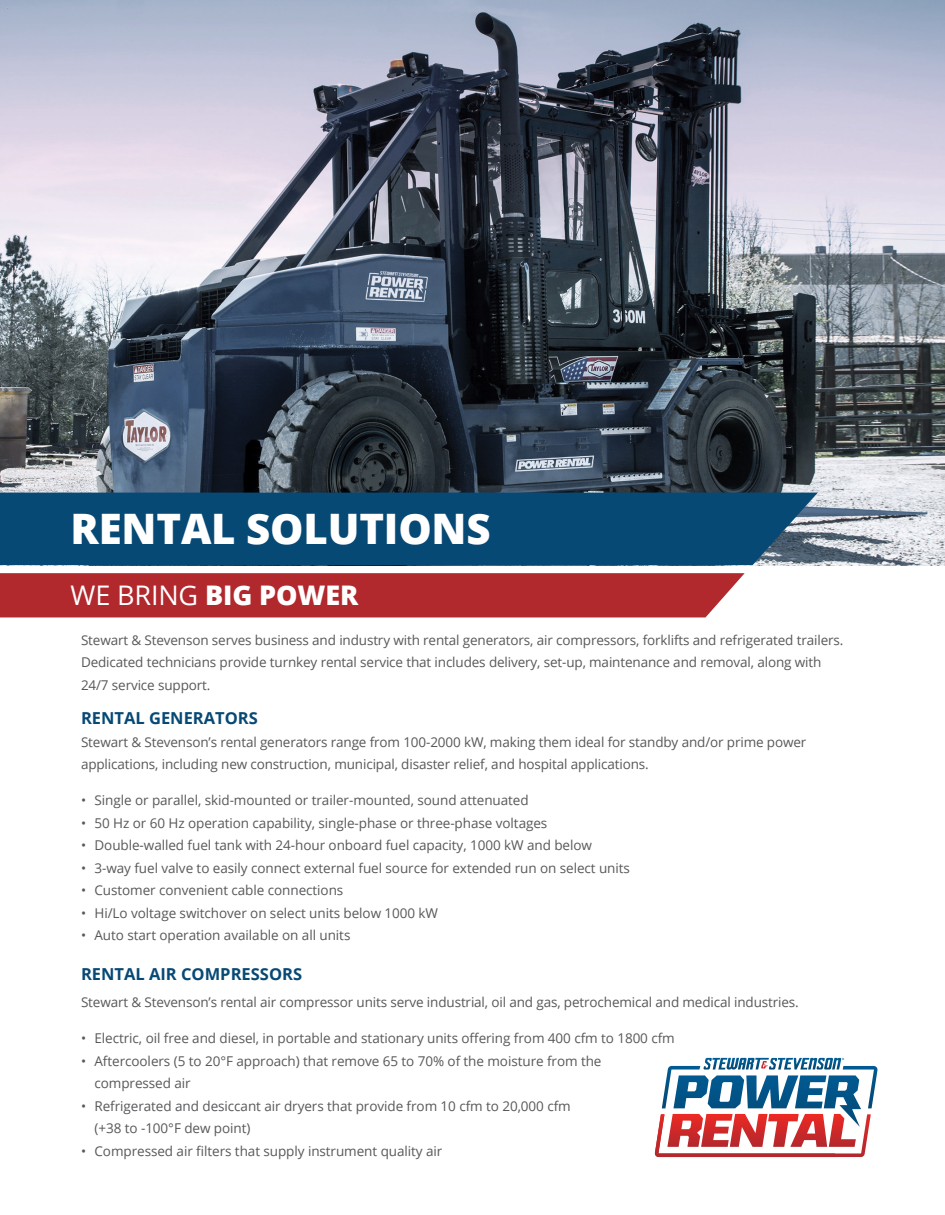
<style>
.page{position:relative;width:945px;height:1215px;background:#fff}
.page>*{position:absolute;margin:0;border:0;box-sizing:border-box;transform-origin:0 0}
.t1{font:800 42px "Open Sans";letter-spacing:-.005em;color:#fff}
.t2{font:800 27px "Open Sans";letter-spacing:-.005em;color:#fff}
.t3{font:700 16.5px "Open Sans";color:#074975}
.t4{font:13.5px/22.5px "Open Sans";letter-spacing:-.005em;color:#57585a}
.s1{font-weight:400}
</style>
<div class="page">
<img style="left:0;top:328px;width:945px;height:237px">
<svg style="left:0;top:273px;width:945px;height:55px;background:#606b77"></svg>
<svg style="left:0;top:131px;width:945px;height:142px;background:#9797a4"></svg>
<svg style="left:0;top:0;width:945px;height:131px;background:#959aae"></svg>
<div style="left:0;top:573px;width:745px;height:44px;background:#b1282d"></div>
<div style="left:0;top:493px;width:818px;height:72px;background:#074975"></div>
<svg style="left:655px;top:1058px;width:223px;height:99px"></svg>
<h1 class="t1" style="left:70px;top:497px;width:422px">RENTAL SOLUTIONS</h1>
<h2 class="t2" style="left:70px;top:575px;width:289px"><span class="s1">WE BRING</span> BIG POWER</h2>
<p class="t4" style="left:81px;top:628px;width:764px">Stewart &amp; Stevenson serves business and industry with rental generators, air compressors, forklifts and refrigerated trailers.<br>Dedicated technicians provide turnkey rental service that includes delivery, set-up, maintenance and removal, along with<br>24/7 service support.</p>
<p class="t3" style="left:81px;top:707px;width:178px">RENTAL GENERATORS</p>
<p class="t4" style="left:81px;top:730px;width:727px">Stewart &amp; Stevenson’s rental generators range from 100-2000 kW, making them ideal for standby and/or prime power applications, including new construction, municipal, disaster relief, and hospital applications.</p>
<p class="t4" style="left:81px;top:789px;width:449px">• Single or parallel, skid-mounted or trailer-mounted, sound attenuated</p>
<p class="t4" style="left:81px;top:811px;width:468px">• 50 Hz or 60 Hz operation capability, single-phase or three-phase voltages</p>
<p class="t4" style="left:81px;top:834px;width:512px">• Double-walled fuel tank with 24-hour onboard fuel capacity, 1000 kW and below</p>
<p class="t4" style="left:81px;top:856px;width:551px">• 3-way fuel valve to easily connect external fuel source for extended run on select units</p>
<p class="t4" style="left:81px;top:879px;width:264px">• Customer convenient cable connections</p>
<p class="t4" style="left:81px;top:901px;width:359px">• Hi/Lo voltage switchover on select units below 1000 kW</p>
<p class="t4" style="left:81px;top:924px;width:271px">• Auto start operation available on all units</p>
<p class="t3" style="left:81px;top:963px;width:223px">RENTAL AIR COMPRESSORS</p>
<p class="t4" style="left:81px;top:991px;width:719px">Stewart &amp; Stevenson’s rental air compressor units serve industrial, oil and gas, petrochemical and medical industries.</p>
<p class="t4" style="left:81px;top:1027px;width:595px">• Electric, oil free and diesel, in portable and stationary units offering from 400 cfm to 1800 cfm</p>
<p class="t4" style="left:94px;top:1049px;width:509px;text-indent:-14px">• Aftercoolers (5 to 20°F approach) that remove 65 to 70% of the moisture from the compressed air</p>
<p class="t4" style="left:94px;top:1094px;width:478px;text-indent:-14px">• Refrigerated and desiccant air dryers that provide from 10 cfm to 20,000 cfm (+38 to -100°F dew point)</p>
<p class="t4" style="left:81px;top:1139px;width:363px">• Compressed air filters that supply instrument quality air</p>
</div>
